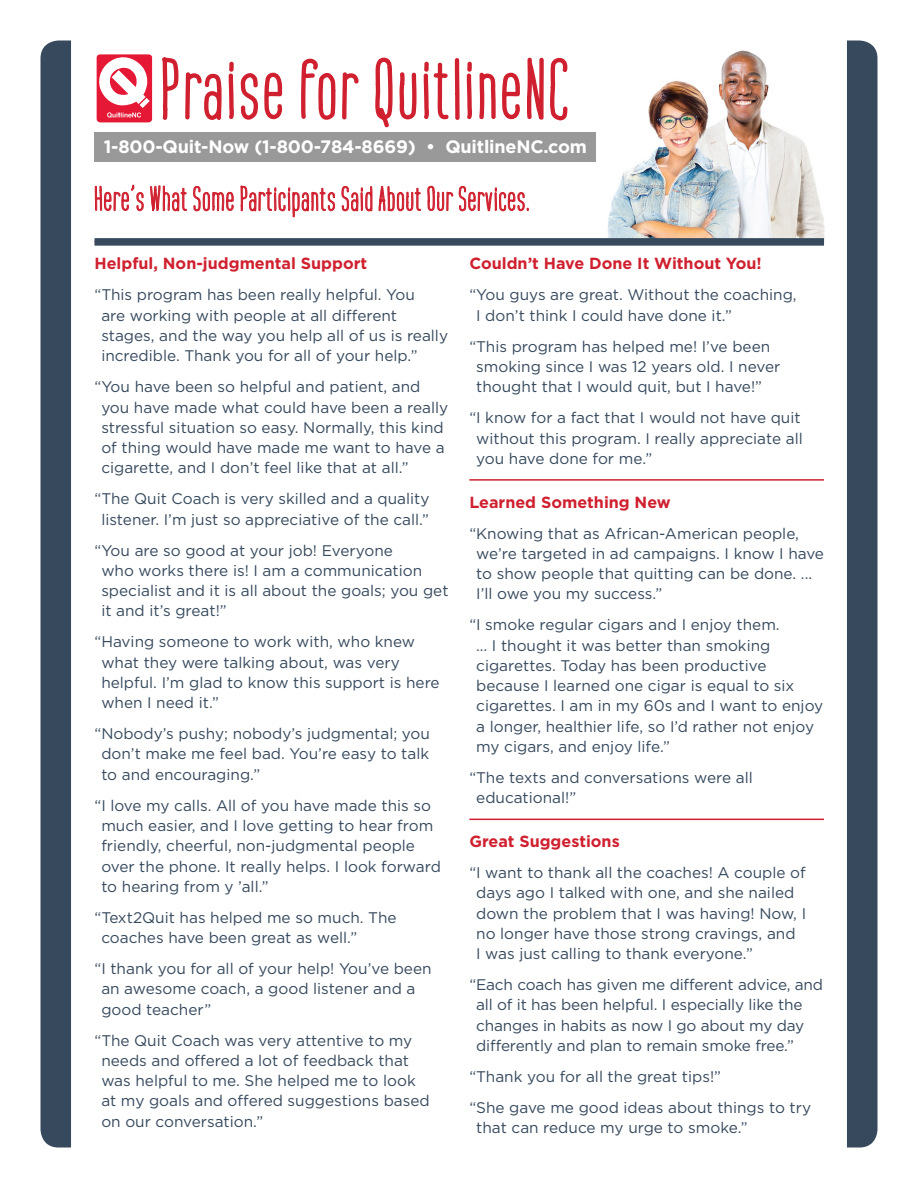
<style>
.page{position:relative;width:918px;height:1188px;background:#fff}
.page>*{position:absolute;margin:0;border:0;box-sizing:border-box;transform-origin:0 0}
.t1{font:700 85.5px "Montana";letter-spacing:-.01em;color:#d0202f}
.t2{font:700 34.5px "Montana";letter-spacing:-.02em;color:#d0202f}
.t3{font:700 18px "Gotham";letter-spacing:-.01em;color:#fff}
.t4{font:700 16.2px "Gotham";color:#d0202f}
.t5{font:15.3px/20.2px "Gotham";color:#36495d}
</style>
<div class="page">
<div style="left:94px;top:133px;width:502px;height:29px;background:#999"></div>
<div style="left:40px;top:40px;width:31px;height:1108px;background:#36495d"></div>
<div style="left:847px;top:40px;width:31px;height:1108px;background:#36495d"></div>
<svg style="left:161px;top:57px;width:61px;height:76px"></svg>
<svg style="left:228px;top:61px;width:55px;height:72px"></svg>
<svg style="left:301px;top:58px;width:58px;height:62px"></svg>
<svg style="left:373px;top:57px;width:44px;height:76px"></svg>
<svg style="left:423px;top:58px;width:37px;height:75px"></svg>
<svg style="left:466px;top:57px;width:102px;height:76px"></svg>
<svg style="left:96px;top:54px;width:56px;height:68px"></svg>
<img style="left:581px;top:50px;width:244px;height:194px">
<svg style="left:95px;top:184px;width:49px;height:27px"></svg>
<svg style="left:150px;top:185px;width:37px;height:27px"></svg>
<svg style="left:193px;top:186px;width:41px;height:26px"></svg>
<svg style="left:240px;top:185px;width:95px;height:33px"></svg>
<svg style="left:342px;top:185px;width:79px;height:27px"></svg>
<svg style="left:427px;top:185px;width:26px;height:26px"></svg>
<svg style="left:459px;top:186px;width:70px;height:26px"></svg>
<hr style="left:469px;top:479px;width:355px;height:2px;background:#d0202f">
<hr style="left:469px;top:819px;width:355px;height:1px;background:#d0202f">
<div style="left:94px;top:238px;width:730px;height:8px;background:#36495d"></div>
<h1 class="t1" style="left:161px;top:40px;width:415px">Praise for QuitlineNC</h1>
<h2 class="t3" style="left:104px;top:135px;width:485px">1-800-Quit-Now (1-800-784-8669) • QuitlineNC.com</h2>
<h3 class="t2" style="left:94px;top:179px;width:438px">Here’s What Some Participants Said About Our Services.</h3>
<h4 class="t4" style="left:94px;top:253px;width:274px">Helpful, Non-judgmental Support</h4>
<p class="t5" style="left:101px;top:285px;width:348px;text-indent:-7px">“This program has been really helpful. You<br>are working with people at all different stages, and the way you help all of us is really incredible. Thank you for all of your help.”</p>
<p class="t5" style="left:101px;top:376px;width:349px;text-indent:-7px">“You have been so helpful and patient, and you have made what could have been a really stressful situation so easy. Normally, this kind of thing would have made me want to have a cigarette, and I don’t feel like that at all.”</p>
<p class="t5" style="left:94px;top:488px;width:337px;text-align:center">“The Quit Coach is very skilled and a quality listener. I’m just so appreciative of the call.”</p>
<p class="t5" style="left:101px;top:540px;width:349px;text-indent:-7px">“You are so good at your job! Everyone<br>who works there is! I am a communication specialist and it is all about the goals; you get it and it’s great!”</p>
<p class="t5" style="left:101px;top:632px;width:340px;text-indent:-7px">“Having someone to work with, who knew what they were talking about, was very helpful. I’m glad to know this support is here when I need it.”</p>
<p class="t5" style="left:101px;top:723px;width:330px;text-align:justify;text-indent:-7px">“Nobody’s pushy; nobody’s judgmental; you don’t make me feel bad. You’re easy to talk to and encouraging.”</p>
<p class="t5" style="left:101px;top:795px;width:341px;text-indent:-7px">“I love my calls. All of you have made this so much easier, and I love getting to hear from friendly, cheerful, non-judgmental people over the phone. It really helps. I look forward to hearing from y ’all.”</p>
<p class="t5" style="left:101px;top:907px;width:297px;text-indent:-7px">“Text2Quit has helped me so much. The coaches have been great as well.”</p>
<p class="t5" style="left:101px;top:958px;width:332px;text-indent:-7px">“I thank you for all of your help! You’ve been an awesome coach, a good listener and a good teacher”</p>
<p class="t5" style="left:101px;top:1030px;width:330px;text-indent:-7px">“The Quit Coach was very attentive to my needs and offered a lot of feedback that was helpful to me. She helped me to look at my goals and offered suggestions based on our conversation.”</p>
<h4 class="t4" style="left:469px;top:253px;width:294px">Couldn’t Have Done It Without You!</h4>
<p class="t5" style="left:476px;top:285px;width:322px;text-indent:-7px">“You guys are great. Without the coaching,<br>I don’t think I could have done it.”</p>
<p class="t5" style="left:476px;top:336px;width:306px;text-indent:-7px">“This program has helped me! I’ve been smoking since I was 12 years old. I never thought that I would quit, but I have!”</p>
<p class="t5" style="left:476px;top:407px;width:328px;text-indent:-7px">“I know for a fact that I would not have quit without this program. I really appreciate all you have done for me.”</p>
<h4 class="t4" style="left:469px;top:491px;width:203px">Learned Something New</h4>
<p class="t5" style="left:476px;top:523px;width:349px;text-indent:-7px">“Knowing that as African-American people, we’re targeted in ad campaigns. I know I have to show people that quitting can be done. ...<br>I’ll owe you my success.”</p>
<p class="t5" style="left:476px;top:615px;width:349px;text-indent:-7px">“I smoke regular cigars and I enjoy them.<br>… I thought it was better than smoking cigarettes. Today has been productive because I learned one cigar is equal to six cigarettes. I am in my 60s and I want to enjoy a longer, healthier life, so I’d rather not enjoy my cigars, and enjoy life.”</p>
<p class="t5" style="left:476px;top:767px;width:278px;text-indent:-7px">“The texts and conversations were all educational!”</p>
<h4 class="t4" style="left:469px;top:831px;width:152px">Great Suggestions</h4>
<p class="t5" style="left:476px;top:862px;width:331px;text-indent:-7px">“I want to thank all the coaches! A couple of days ago I talked with one, and she nailed down the problem that I was having! Now, I no longer have those strong cravings, and<br>I was just calling to thank everyone.”</p>
<p class="t5" style="left:476px;top:974px;width:349px;text-indent:-7px">“Each coach has given me different advice, and all of it has been helpful. I especially like the changes in habits as now I go about my day differently and plan to remain smoke free.”</p>
<p class="t5" style="left:469px;top:1066px;width:253px">“Thank you for all the great tips!”</p>
<p class="t5" style="left:476px;top:1097px;width:336px;text-indent:-7px">“She gave me good ideas about things to try that can reduce my urge to smoke.”</p>
</div>
